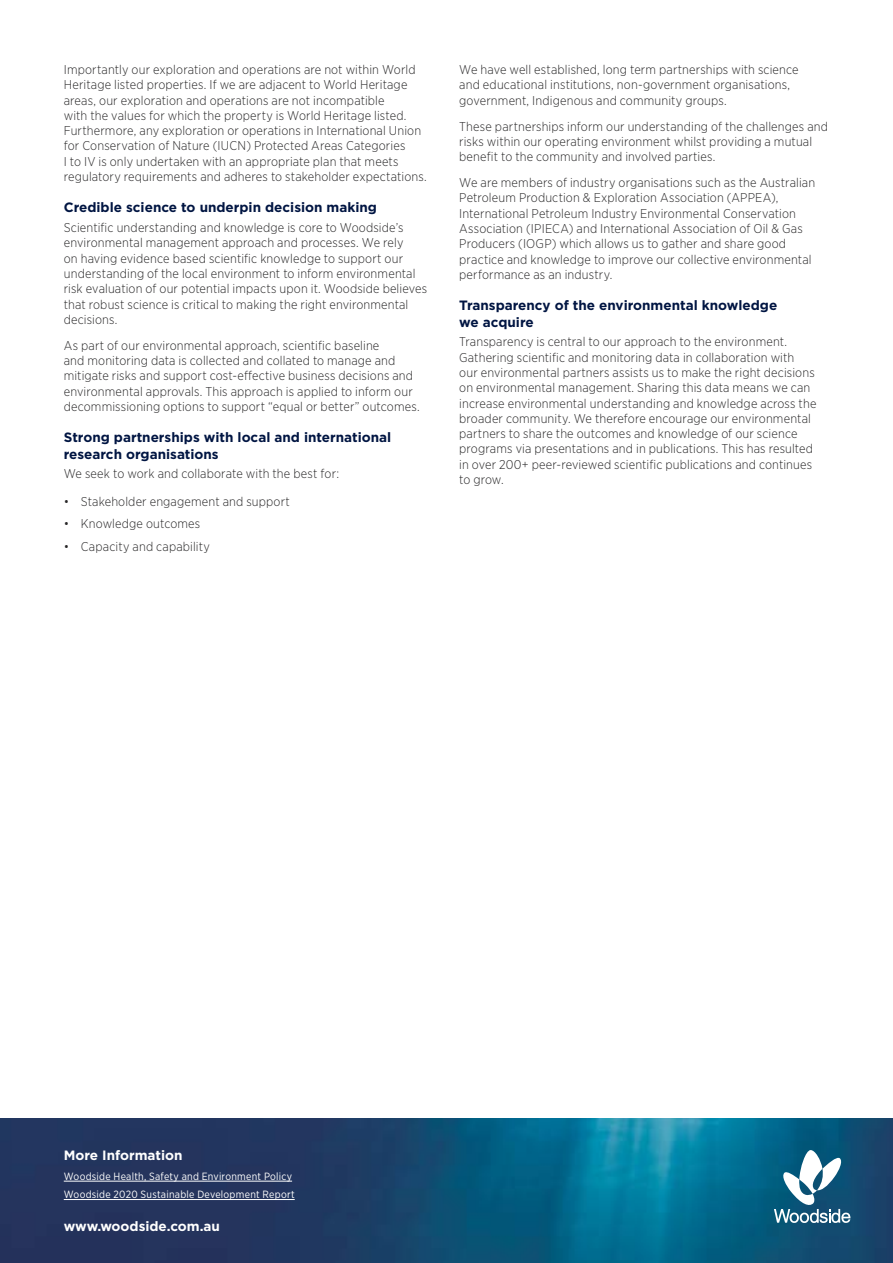
<style>
.page{position:relative;width:893px;height:1263px;background:#fff}
.page>*{position:absolute;margin:0;border:0;box-sizing:border-box;transform-origin:0 0}
.t1{font:700 13.5px/16.5px "Gotham";color:#001542}
.t2{font:700 13.5px "Gotham";color:#fff}
.t3{font:300 12.75px/15.3px "Gotham Narrow";letter-spacing:.01em;color:#292829}
.t4{font:10.5px/18.3px "Gotham Narrow";letter-spacing:.025em;color:#fff}
</style>
<div class="page">
<img style="left:0;top:1119px;width:893px;height:144px">
<hr style="left:64px;top:1181px;width:228px;height:1px;background:#fff">
<hr style="left:64px;top:1199px;width:231px;height:1px;background:#fff">
<svg style="left:774px;top:1150px;width:76px;height:73px"></svg>
<p class="t3" style="left:64px;top:62px;width:364px">Importantly our exploration and operations are not within World Heritage listed properties. If we are adjacent to World Heritage areas, our exploration and operations are not incompatible<br>with the values for which the property is World Heritage listed.<br>Furthermore, any exploration or operations in International Union for Conservation of Nature (IUCN) Protected Areas Categories<br>I to IV is only undertaken with an appropriate plan that meets regulatory requirements and adheres to stakeholder expectations.</p>
<p class="t1" style="left:64px;top:199px;width:315px">Credible science to underpin decision making</p>
<p class="t3" style="left:64px;top:220px;width:365px">Scientific understanding and knowledge is core to Woodside’s environmental management approach and processes. We rely<br>on having evidence based scientific knowledge to support our understanding of the local environment to inform environmental risk evaluation of our potential impacts upon it. Woodside believes that robust science is critical to making the right environmental decisions.</p>
<p class="t3" style="left:64px;top:337px;width:358px">As part of our environmental approach, scientific baseline<br>and monitoring data is collected and collated to manage and mitigate risks and support cost-effective business decisions and environmental approvals. This approach is applied to inform our decommissioning options to support “equal or better” outcomes.</p>
<p class="t1" style="left:64px;top:429px;width:329px">Strong partnerships with local and international research organisations</p>
<p class="t3" style="left:64px;top:466px;width:277px">We seek to work and collaborate with the best for:</p>
<p class="t3" style="left:64px;top:493px;width:228px">• Stakeholder engagement and support</p>
<p class="t3" style="left:64px;top:516px;width:138px">• Knowledge outcomes</p>
<p class="t3" style="left:64px;top:539px;width:148px">• Capacity and capability</p>
<p class="t3" style="left:459px;top:62px;width:341px">We have well established, long term partnerships with science and educational institutions, non-government organisations, government, Indigenous and community groups.</p>
<p class="t3" style="left:459px;top:118px;width:370px">These partnerships inform our understanding of the challenges and risks within our operating environment whilst providing a mutual benefit to the community and involved parties.</p>
<p class="t3" style="left:459px;top:175px;width:357px">We are members of industry organisations such as the Australian Petroleum Production &amp; Exploration Association (APPEA), International Petroleum Industry Environmental Conservation Association (IPIECA) and International Association of Oil &amp; Gas Producers (IOGP) which allows us to gather and share good practice and knowledge to improve our collective environmental performance as an industry.</p>
<p class="t1" style="left:459px;top:297px;width:320px">Transparency of the environmental knowledge we acquire</p>
<p class="t3" style="left:459px;top:334px;width:359px">Transparency is central to our approach to the environment.<br>Gathering scientific and monitoring data in collaboration with<br>our environmental partners assists us to make the right decisions on environmental management. Sharing this data means we can increase environmental understanding and knowledge across the broader community. We therefore encourage our environmental partners to share the outcomes and knowledge of our science programs via presentations and in publications. This has resulted in over 200+ peer-reviewed scientific publications and continues to grow.</p>
<p class="t2" style="left:64px;top:1146px;width:120px">More Information</p>
<p class="t4" style="left:64px;top:1167px;width:232px">Woodside Health, Safety and Environment Policy<br>Woodside 2020 Sustainable Development Report</p>
<p class="t2" style="left:64px;top:1217px;width:158px">www.woodside.com.au</p>
</div>
